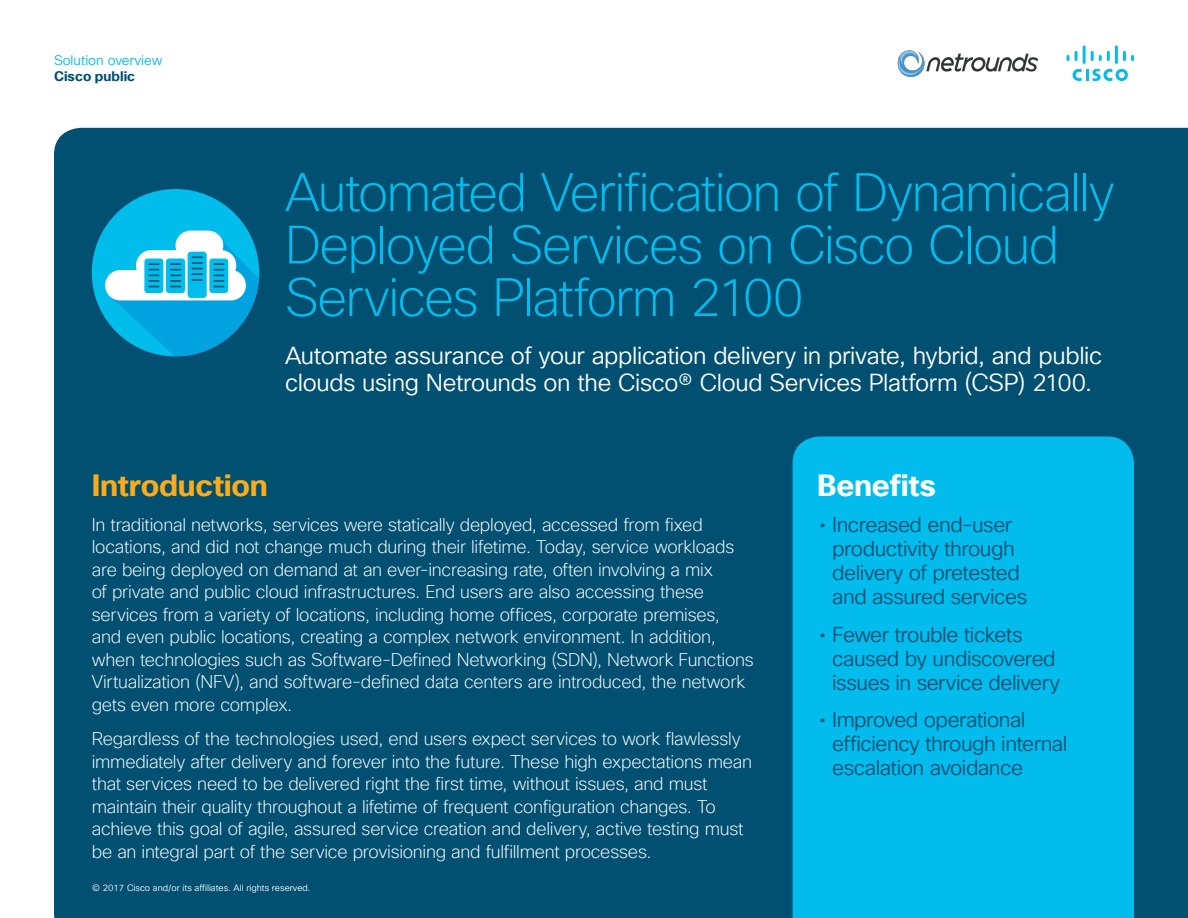
<style>
.page{position:relative;width:1188px;height:918px;background:#fff}
.page>*{position:absolute;margin:0;border:0;box-sizing:border-box;transform-origin:0 0}
.Title_Headline{font:200 52.5px/52.5px "Cisco Sans TT";letter-spacing:-.03em;color:#01bcec}
.Intro_Heading{font:700 30px "Cisco Sans TT";letter-spacing:-.01em;color:#faab1a}
.Sidebar_Heading_Whit{font:700 30px "Cisco Sans TT";letter-spacing:-.01em;color:#fff}
.Title_Subhead{font:24px/27px "Cisco Sans TT Light";letter-spacing:-.015em;color:#fff}
.t1{font:21px/24px "Cisco Sans TT Light";letter-spacing:-.025em;color:#005073}
.Intro{font:200 18px/22.5px "Cisco Sans TT";letter-spacing:-.015em;color:#fff}
.t2{font:13.5px "Cisco Sans TT Light";color:#01bcec}
.t3{font:700 13.5px "Cisco Sans TT";color:#005073}
.Footer_white{font:9px "Cisco Sans TT Light";color:#fff}
.s1{font-family:"Cisco Sans TT"}
</style>
<div class="page">
<svg style="left:1073px;top:69px;width:55px;height:12px"></svg>
<svg style="left:1067px;top:55px;width:2px;height:6px"></svg>
<svg style="left:1075px;top:51px;width:3px;height:10px"></svg>
<hr style="left:1083px;top:45px;width:3px;height:19px;background:#01bcec">
<svg style="left:1091px;top:51px;width:19px;height:10px"></svg>
<hr style="left:1115px;top:45px;width:3px;height:19px;background:#01bcec">
<svg style="left:1123px;top:51px;width:11px;height:10px"></svg>
<img style="left:897px;top:50px;width:142px;height:28px">
<div style="left:54px;top:128px;width:1134px;height:790px;background:#015072"></div>
<div style="left:793px;top:436px;width:341px;height:482px;background:#01bcec"></div>
<div style="left:92px;top:189px;width:167px;height:167px;background:#00bdeb;border-radius:50%"></div>
<div style="left:105px;top:270px;width:141px;height:30px;background:#fff;border-radius:15px"></div>
<div style="left:175px;top:231px;width:48px;height:30px;background:#fff;border-radius:15px"></div>
<svg style="left:112px;top:240px;width:147px;height:116px"></svg>
<p class="t2" style="left:54px;top:51px;width:110px">Solution overview</p>
<p class="t3" style="left:54px;top:67px;width:83px">Cisco public</p>
<p class="Title_Headline" style="left:285px;top:168px;width:831px">Automated Verification of Dynamically<br>Deployed Services on Cisco Cloud<br>Services Platform 2100</p>
<p class="Title_Subhead" style="left:285px;top:343px;width:819px">Automate assurance of your application delivery in private, hybrid, and public clouds using Netrounds on the Cisco® Cloud Services Platform (CSP) 2100.</p>
<p class="Intro_Heading" style="left:92px;top:466px;width:177px">Introduction</p>
<p class="Intro" style="left:92px;top:514px;width:664px">In traditional networks, services were statically deployed, accessed from fixed locations, and did not change much during their lifetime. Today, service workloads are being deployed on demand at an ever-increasing rate, often involving a mix<br>of private and public cloud infrastructures. End users are also accessing these services from a variety of locations, including home offices, corporate premises, and even public locations, creating a complex network environment. In addition, when technologies such as Software-Defined Networking (SDN), Network Functions Virtualization (NFV), and software-defined data centers are introduced, the network gets even more complex.</p>
<p class="Intro" style="left:92px;top:728px;width:662px">Regardless of the technologies used, end users expect services to work flawlessly immediately after delivery and forever into the future. These high expectations mean that services need to be delivered right the first time, without issues, and must maintain their quality throughout a lifetime of frequent configuration changes. To achieve this goal of agile, assured service creation and delivery, active testing must be an integral part of the service provisioning and fulfillment processes.</p>
<p class="Footer_white" style="left:92px;top:882px;width:220px">© 2017 Cisco and/or its affiliates. All rights reserved.</p>
<p class="Sidebar_Heading_Whit" style="left:817px;top:466px;width:121px">Benefits</p>
<p class="t1" style="left:832px;top:514px;width:197px;text-indent:-13px"><span class="s1">•</span> Increased end-user productivity through delivery of pretested and assured services</p>
<p class="t1" style="left:832px;top:623px;width:229px;text-indent:-13px"><span class="s1">•</span> Fewer trouble tickets caused by undiscovered issues in service delivery</p>
<p class="t1" style="left:832px;top:709px;width:237px;text-indent:-13px"><span class="s1">•</span> Improved operational efficiency through internal escalation avoidance</p>
</div>
